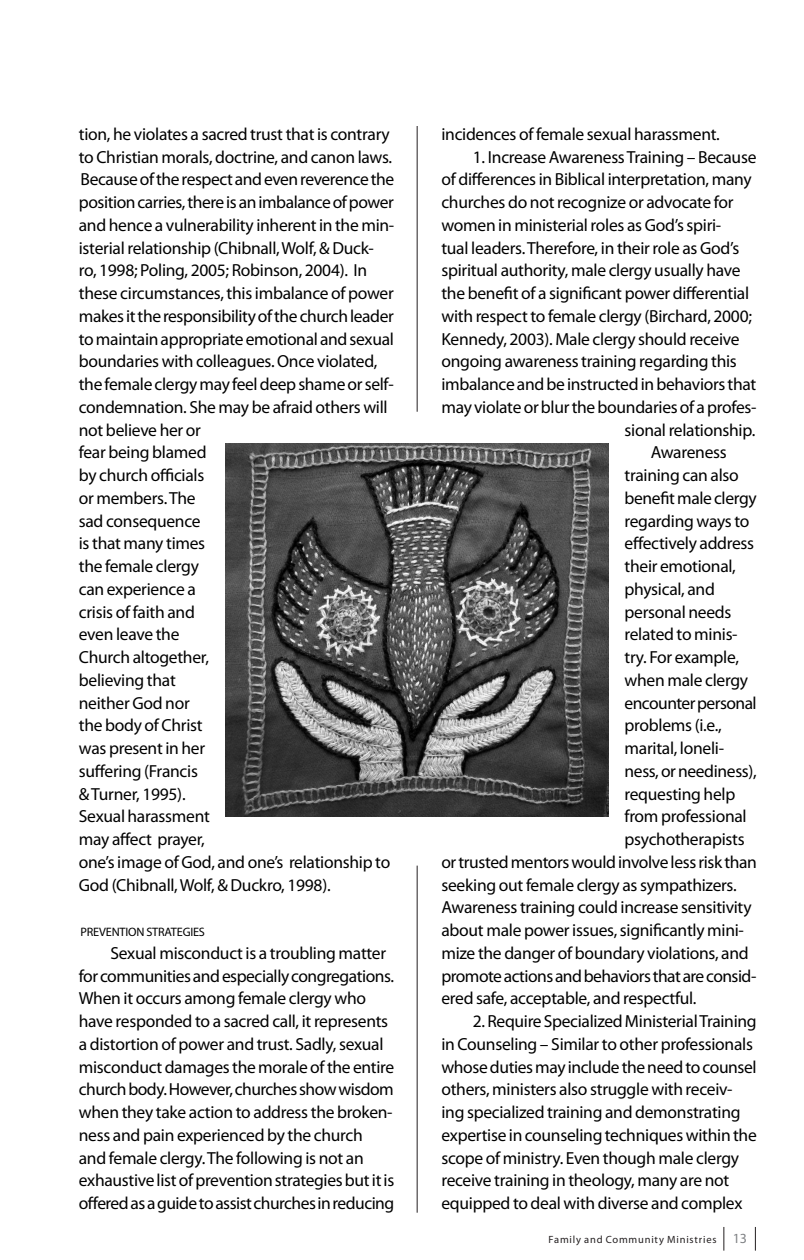
<style>
.page{position:relative;width:804px;height:1260px;background:#fff}
.page>*{position:absolute;margin:0;border:0;box-sizing:border-box;transform-origin:0 0}
.SSW_body{font:17.5px/22.8px "Myriad Pro";letter-spacing:-.015em;color:#000}
.SSW_body-2{font:12.25px "Myriad Pro";letter-spacing:-.015em;color:#000}
.t1{font:10.5px "Myriad Pro";letter-spacing:.075em;color:#231f20}
.s1{font-size:14px;color:#808285}
</style>
<div class="page">
<svg style="left:754px;top:1227px;width:1px;height:24px"></svg>
<svg style="left:723px;top:1227px;width:1px;height:24px"></svg>
<hr style="left:416px;top:866px;width:1px;height:347px;background:#231f20">
<img style="left:225px;top:443px;width:383px;height:374px">
<hr style="left:416px;top:126px;width:1px;height:286px;background:#231f20">
<p class="SSW_body" style="left:79px;top:122px;width:315px">tion, he violates a sacred trust that is contrary to Christian morals, doctrine, and canon laws.</p>
<p class="SSW_body" style="left:79px;top:168px;width:317px">Because of the respect and even reverence the position carries, there is an imbalance of power and hence a vulnerability inherent in the min&shy;isterial relationship (Chibnall, Wolf, &amp; Duck&shy;ro, 1998; Poling, 2005; Robinson, 2004). I n these circumstances, this imbalance of power makes it the responsibility of the church leader to maintain appropriate emotional and sexual boundaries with colleagues. Once violated, the female clergy may feel deep shame or self&shy;condemnation. She may be afraid others will not believe her or<br>fear being blamed<br>by church officials<br>or members. The<br>sad consequence<br>is that many times<br>the female clergy<br>can experience a<br>crisis of faith and<br>even leave the<br>Church altogether,<br>believing that<br>neither God nor<br>the body of Christ<br>was present in her<br>suffering (Francis<br>&amp; Turner, 1995).<br>Sexual harassment<br>may affect prayer,<br>one’s image of God, and one’s relationship to<br>God (Chibnall, Wolf, &amp; Duckro, 1998).</p>
<p class="SSW_body-2" style="left:80px;top:924px;width:39px">PREVENTION</p>
<p class="SSW_body-2" style="left:146px;top:924px;width:14px">STRAT</p>
<p class="SSW_body-2" style="left:177px;top:924px;width:30px">EGIES</p>
<p class="SSW_body" style="left:79px;top:941px;width:317px;text-indent:32px">Sexual misconduct is a troubling matter for communities and especially congregations.<br>When it occurs among female clergy who have responded to a sacred call, it represents a distortion of power and trust. Sadly, sexual misconduct damages the morale of the entire church body. However, churches show wisdom when they take action to address the broken&shy;ness and pain experienced by the church and female clergy. The following is not an exhaustive list of prevention strategies but it is offered as a guide to assist churches in reducing</p>
<p class="SSW_body" style="left:441px;top:122px;width:280px">incidences of female sexual harassment.</p>
<p class="SSW_body" style="left:472px;top:145px;width:285px">1. I ncrease Awareness Training – Because</p>
<p class="SSW_body" style="left:441px;top:168px;width:312px">of differences in Biblical interpretation, many</p>
<p class="SSW_body" style="left:441px;top:191px;width:293px">churches do not recognize or advocate for</p>
<p class="SSW_body" style="left:441px;top:213px;width:281px">women in ministerial roles as God’s spiri-</p>
<p class="SSW_body" style="left:441px;top:236px;width:299px">tual leaders. Therefore, in their role as God’s</p>
<p class="SSW_body" style="left:441px;top:259px;width:300px">spiritual authority, male clergy usually have</p>
<p class="SSW_body" style="left:441px;top:282px;width:309px">the benefit of a significant power differential</p>
<p class="SSW_body" style="left:441px;top:304px;width:312px">with respect to female clergy (Birchard, 2000;</p>
<p class="SSW_body" style="left:441px;top:327px;width:299px">Kennedy, 2003). Male clergy should receive</p>
<p class="SSW_body" style="left:441px;top:350px;width:297px">ongoing awareness training regarding this</p>
<p class="SSW_body" style="left:441px;top:373px;width:316px">imbalance and be instructed in behaviors that</p>
<p class="SSW_body" style="left:441px;top:395px;width:317px">may violate or blur the boundaries of a profes-</p>
<p class="SSW_body" style="left:624px;top:418px;width:132px">sional relationship.</p>
<p class="SSW_body" style="left:650px;top:441px;width:78px">Awareness</p>
<p class="SSW_body" style="left:624px;top:464px;width:116px">training can also</p>
<p class="SSW_body" style="left:624px;top:486px;width:134px">benefit male clergy</p>
<p class="SSW_body" style="left:624px;top:509px;width:126px">regarding ways to</p>
<p class="SSW_body" style="left:624px;top:532px;width:131px">effectively address</p>
<p class="SSW_body" style="left:624px;top:555px;width:113px">their emotional,</p>
<p class="SSW_body" style="left:624px;top:577px;width:92px">physical, and</p>
<p class="SSW_body" style="left:624px;top:600px;width:108px">personal needs</p>
<p class="SSW_body" style="left:624px;top:623px;width:114px">related to minis-</p>
<p class="SSW_body" style="left:624px;top:646px;width:116px">try. For example,</p>
<p class="SSW_body" style="left:624px;top:668px;width:125px">when male clergy</p>
<p class="SSW_body" style="left:624px;top:691px;width:134px">encounter personal</p>
<p class="SSW_body" style="left:624px;top:714px;width:99px">problems (i.e.,</p>
<p class="SSW_body" style="left:624px;top:737px;width:101px">marital, loneli-</p>
<p class="SSW_body" style="left:624px;top:759px;width:134px">ness, or neediness),</p>
<p class="SSW_body" style="left:624px;top:782px;width:112px">requesting help</p>
<p class="SSW_body" style="left:624px;top:805px;width:124px">from professional</p>
<p class="SSW_body" style="left:624px;top:828px;width:121px">psychotherapists</p>
<p class="SSW_body" style="left:441px;top:850px;width:317px">or trusted mentors would involve less risk than</p>
<p class="SSW_body" style="left:441px;top:873px;width:297px">seeking out female clergy as sympathizers.</p>
<p class="SSW_body" style="left:441px;top:896px;width:311px">Awareness training could increase sensitivity</p>
<p class="SSW_body" style="left:441px;top:919px;width:304px">about male power issues, significantly mini-</p>
<p class="SSW_body" style="left:441px;top:941px;width:309px">mize the danger of boundary violations, and</p>
<p class="SSW_body" style="left:441px;top:964px;width:317px">promote actions and behaviors that are consid-</p>
<p class="SSW_body" style="left:441px;top:987px;width:256px">ered safe, acceptable, and respectful.</p>
<p class="SSW_body" style="left:441px;top:1010px;width:317px;text-indent:32px">2. Require Specialized Ministerial Training in Counseling – Similar to other professionals whose duties may include the need to counsel others, ministers also struggle with receiv&shy;ing specialized training and demonstrating expertise in counseling techniques within the scope of ministry. Even though male clergy receive training in theology, many are not equipped to deal with diverse and complex</p>
<p class="t1" style="left:548px;top:1233px;width:200px">Family and Community Ministries <span class="s1">13</span></p>
</div>
